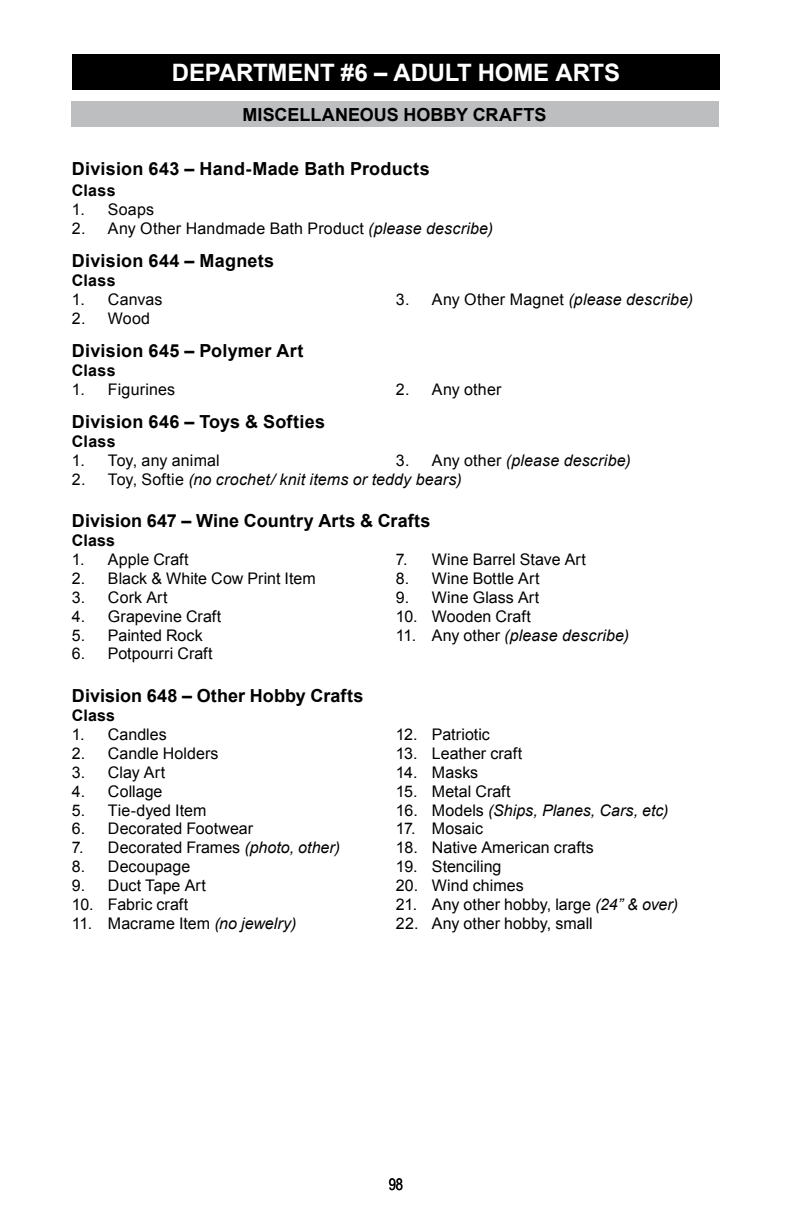
<style>
.page{position:relative;width:792px;height:1224px;background:#fff}
.page>*{position:absolute;margin:0;border:0;box-sizing:border-box;transform-origin:0 0}
.t1{font:700 24px "Arial";letter-spacing:-.01em;color:#fff}
.t2{font:700 18px "Arial";letter-spacing:.01em;color:#000}
.t3{font:16px "Arial";letter-spacing:.005em;color:#000}
.t4{font:italic 16px "Arial";letter-spacing:.01em;color:#000}
.t5{font:700 16px "Arial";letter-spacing:.015em;color:#000}
.t6{font:16px "Arial Narrow";color:#000}
.s1{font-style:italic}
.s2{font-style:normal}
</style>
<div class="page">
<div style="left:72px;top:54px;width:648px;height:36px;background:#000"></div>
<div style="left:71px;top:102px;width:648px;height:25px;background:#bcbec0"></div>
<h1 class="t1" style="left:172px;top:57px;width:450px">DEPARTMENT #6 – ADULT HOME ARTS</h1>
<p class="t2" style="left:243px;top:102px;width:306px">MISCELLANEOUS HOBBY CRAFTS</p>
<p class="t2" style="left:72px;top:156px;width:359px">Division 643 – Hand-Made Bath Products</p>
<p class="t5" style="left:72px;top:179px;width:45px">Class</p>
<p class="t3" style="left:72px;top:198px;width:84px">1. Soaps</p>
<p class="t3" style="left:72px;top:217px;width:423px">2. Any Other Handmade Bath Product <span class="s1">(please describe)</span></p>
<p class="t2" style="left:72px;top:248px;width:204px">Division 644 – Magnets</p>
<p class="t5" style="left:72px;top:269px;width:45px">Class</p>
<p class="t3" style="left:72px;top:288px;width:92px">1. Canvas</p>
<p class="t3" style="left:396px;top:288px;width:299px">3. Any Other Magnet <span class="s1">(please describe)</span></p>
<p class="t3" style="left:72px;top:307px;width:80px">2. Wood</p>
<p class="t2" style="left:72px;top:338px;width:233px">Division 645 – Polymer Art</p>
<p class="t5" style="left:72px;top:359px;width:45px">Class</p>
<p class="t3" style="left:72px;top:378px;width:105px">1. Figurines</p>
<p class="t3" style="left:396px;top:378px;width:107px">2. Any other</p>
<p class="t2" style="left:72px;top:409px;width:255px">Division 646 – Toys &amp; Softies</p>
<p class="t5" style="left:72px;top:430px;width:45px">Class</p>
<p class="t3" style="left:72px;top:449px;width:149px">1. Toy, any animal</p>
<p class="t4" style="left:396px;top:450px;width:236px"><span class="s2">3. Any other</span> (please describe)</p>
<p class="t4" style="left:72px;top:469px;width:391px"><span class="s2">2. Toy, Softie</span> (no crochet/ knit items or teddy bears)</p>
<p class="t2" style="left:72px;top:508px;width:360px">Division 647 – Wine Country Arts &amp; Crafts</p>
<p class="t5" style="left:72px;top:529px;width:45px">Class</p>
<p class="t3" style="left:72px;top:548px;width:118px">1. Apple Craft</p>
<p class="t3" style="left:396px;top:548px;width:192px">7. Wine Barrel Stave Art</p>
<p class="t3" style="left:72px;top:567px;width:245px">2. Black &amp; White Cow Print Item</p>
<p class="t3" style="left:396px;top:567px;width:145px">8. Wine Bottle Art</p>
<p class="t3" style="left:72px;top:586px;width:97px">3. Cork Art</p>
<p class="t3" style="left:396px;top:586px;width:145px">9. Wine Glass Art</p>
<p class="t3" style="left:72px;top:605px;width:151px">4. Grapevine Craft</p>
<p class="t3" style="left:396px;top:605px;width:136px">10. Wooden Craft</p>
<p class="t3" style="left:72px;top:624px;width:132px">5. Painted Rock</p>
<p class="t4" style="left:396px;top:625px;width:235px"><span class="s2">11. Any other</span> (please describe)</p>
<p class="t3" style="left:72px;top:643px;width:142px">6. Potpourri Craft</p>
<p class="t2" style="left:72px;top:683px;width:293px">Division 648 – Other Hobby Crafts</p>
<p class="t5" style="left:72px;top:704px;width:45px">Class</p>
<p class="t3" style="left:72px;top:723px;width:96px">1. Candles</p>
<p class="t3" style="left:396px;top:723px;width:95px">12. Patriotic</p>
<p class="t3" style="left:72px;top:742px;width:148px">2. Candle Holders</p>
<p class="t3" style="left:396px;top:742px;width:128px">13. Leather craft</p>
<p class="t3" style="left:72px;top:761px;width:95px">3. Clay Art</p>
<p class="t3" style="left:396px;top:761px;width:84px">14. Masks</p>
<p class="t3" style="left:72px;top:780px;width:92px">4. Collage</p>
<p class="t3" style="left:396px;top:780px;width:116px">15. Metal Craft</p>
<p class="t3" style="left:72px;top:799px;width:136px">5. Tie-dyed Item</p>
<p class="t4" style="left:396px;top:800px;width:274px"><span class="s2">16. Models</span> (Ships, Planes, Cars, etc)</p>
<p class="t3" style="left:72px;top:818px;width:183px">6. Decorated Footwear</p>
<p class="t3" style="left:396px;top:818px;width:89px">17. Mosaic</p>
<p class="t3" style="left:72px;top:837px;width:270px">7. Decorated Frames <span class="s1">(photo, other)</span></p>
<p class="t3" style="left:396px;top:837px;width:199px">18. Native American crafts</p>
<p class="t3" style="left:72px;top:856px;width:120px">8. Decoupage</p>
<p class="t3" style="left:396px;top:856px;width:107px">19. Stenciling</p>
<p class="t3" style="left:72px;top:875px;width:135px">9. Duct Tape Art</p>
<p class="t3" style="left:396px;top:875px;width:129px">20. Wind chimes</p>
<p class="t3" style="left:72px;top:894px;width:118px">10. Fabric craft</p>
<p class="t3" style="left:396px;top:894px;width:284px">21. Any other hobby, large <span class="s1">(24” &amp; over)</span></p>
<p class="t3" style="left:72px;top:913px;width:226px">11. Macrame Item <span class="s1">(no jewelry)</span></p>
<p class="t3" style="left:396px;top:913px;width:198px">22. Any other hobby, small</p>
<p class="t6" style="left:389px;top:1172px;width:16px">98</p>
</div>
